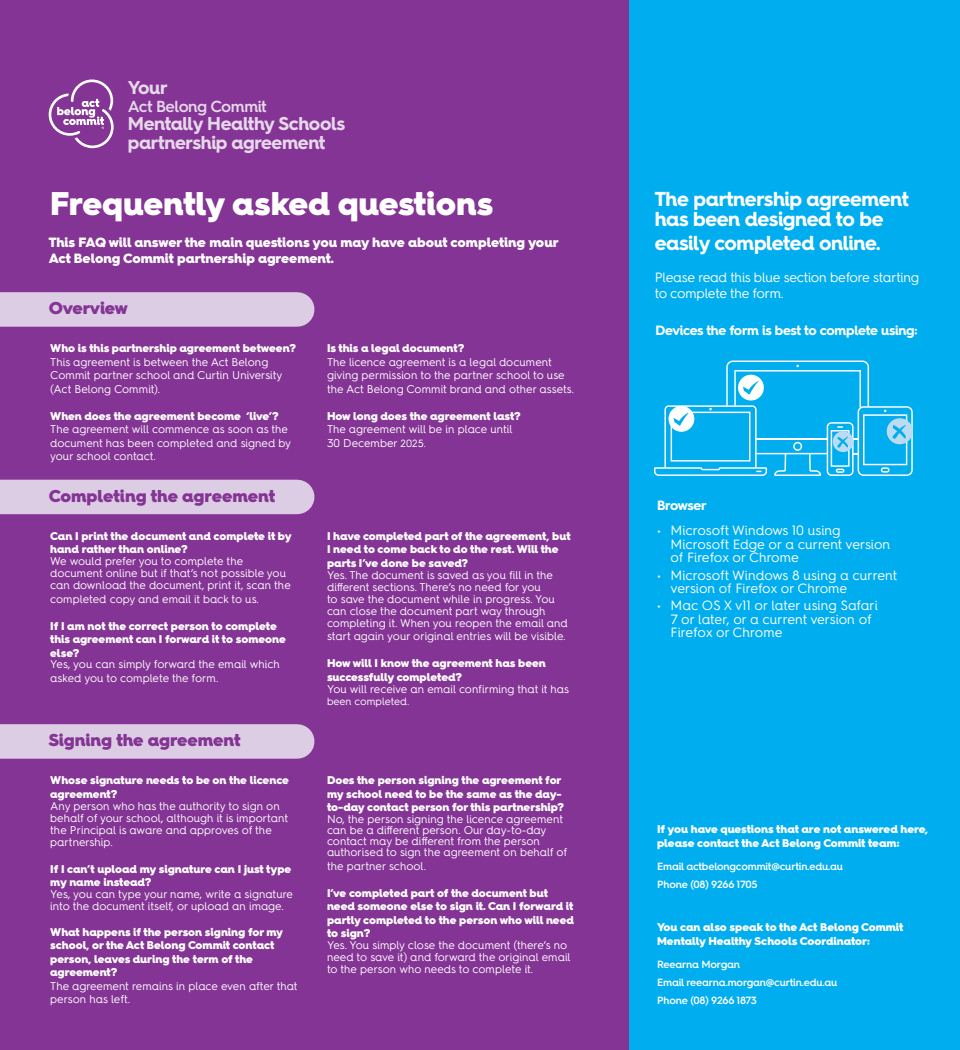
<style>
.page{position:relative;width:960px;height:1050px;background:#843494}
.page>*{position:absolute;margin:0;border:0;box-sizing:border-box;transform-origin:0 0}
.Subhead_-_white_text{font:900 32.85px "Hurme Geometric Sans 4";color:#fff}
.Subhead_-_white_text-2{font:700 20.25px/20.4px "Hurme Geometric Sans 4";letter-spacing:-.02em;color:#fff}
.t1{font:700 18.6px/19px "Hurme Geometric Sans 4";letter-spacing:-.02em;color:#e6d8ea}
.White_-_questions{font:900 17.25px "Hurme Geometric Sans 4";letter-spacing:-.005em;color:#843494}
.t2{font:600 16.05px "Hurme Geometric Sans 4";letter-spacing:-.035em;color:#e6d8ea}
.Subhead_-_white_text-3{font:13.5px/13.5px "Hurme Geometric Sans 4";letter-spacing:-.01em;color:#fff}
.White_-_questions-2{font:900 13.5px/16.2px "Hurme Geometric Sans 4";color:#fff}
.Subhead_-_white_text-4{font:700 13.5px "Hurme Geometric Sans 4";letter-spacing:-.02em;color:#fff}
.White_-_questions-3{font:11.25px/12px "Hurme Geometric Sans 4";color:#fff}
.White_-_questions-4{font:900 11.25px/13.5px "Hurme Geometric Sans 4";color:#fff}
.Bolded_paragraph_bla{font:600 10.5px "Hurme Geometric Sans 4";letter-spacing:-.02em;color:#fff}
.White_-_questions-5{font:10.5px "Hurme Geometric Sans 4";color:#fff}
.s1{font-size:10.5px}
</style>
<div class="page">
<div style="left:629px;top:0;width:331px;height:1050px;background:#00aeef"></div>
<svg style="left:49px;top:79px;width:65px;height:69px"></svg>
<svg style="left:654px;top:361px;width:259px;height:115px"></svg>
<div style="left:0;top:292px;width:297px;height:35px;background:#dccde4"></div>
<div style="left:0;top:480px;width:297px;height:34px;background:#dccde4"></div>
<div style="left:0;top:724px;width:297px;height:35px;background:#dccde4"></div>
<p class="t1" style="left:128px;top:78px;width:41px">Your</p>
<p class="t2" style="left:128px;top:95px;width:140px">Act Belong Commit</p>
<p class="t1" style="left:128px;top:114px;width:219px">Mentally Healthy Schools partnership agreement</p>
<p class="Subhead_-_white_text" style="left:50px;top:180px;width:444px">Frequently asked questions</p>
<p class="White_-_questions-2" style="left:49px;top:234px;width:511px">This FAQ will answer the main questions you may have about completing your<br>Act Belong Commit partnership agreement.</p>
<p class="White_-_questions" style="left:49px;top:296px;width:81px">Overview</p>
<p class="White_-_questions-4" style="left:50px;top:342px;width:247px">Who is this partnership agreement between?</p>
<p class="White_-_questions-3" style="left:50px;top:355px;width:234px;line-height:13.5px">This agreement is between the Act Belong<br>Commit partner school and Curtin University (Act Belong Commit).</p>
<p class="White_-_questions-4" style="left:50px;top:409px;width:230px">When does the agreement become ‘live’?</p>
<p class="White_-_questions-3" style="left:50px;top:422px;width:242px;line-height:13.5px">The agreement will commence as soon as the document has been completed and signed by your school contact.</p>
<p class="White_-_questions" style="left:49px;top:484px;width:228px">Completing the agreement</p>
<p class="White_-_questions-4" style="left:50px;top:529px;width:243px">Can I print the document and complete it by hand rather than online?</p>
<p class="White_-_questions-3" style="left:50px;top:555px;width:242px">We would prefer you to complete the document online but if that’s not possible you can download the document, print it, scan the</p>
<p class="White_-_questions-3" style="left:50px;top:593px;width:210px">completed copy and email it back to us.</p>
<p class="White_-_questions-4" style="left:50px;top:619px;width:237px">If I am not the correct person to complete this agreement can I forward it to someone else?</p>
<p class="White_-_questions-3" style="left:50px;top:657px;width:231px;line-height:13.5px">Yes, you can simply forward the email which asked you to complete the form.</p>
<p class="White_-_questions" style="left:49px;top:728px;width:193px">Signing the agreement</p>
<p class="White_-_questions-4" style="left:50px;top:774px;width:240px">Whose signature needs to be on the licence agreement?</p>
<p class="White_-_questions-3" style="left:50px;top:800px;width:239px">Any person who has the authority to sign on behalf of your school, although it is important the Principal is aware and approves of the partnership.</p>
<p class="White_-_questions-4" style="left:50px;top:862px;width:243px">If I can’t upload my signature can I just type my name instead?</p>
<p class="White_-_questions-3" style="left:50px;top:888px;width:244px">Yes, you can type your name, write a signature into the document itself, or upload an image.</p>
<p class="White_-_questions-4" style="left:50px;top:925px;width:234px">What happens if the person signing for my school, or the Act Belong Commit contact person, leaves during the term of the agreement?</p>
<p class="White_-_questions-3" style="left:50px;top:979px;width:249px;line-height:13.5px">The agreement remains in place even after that person has left.</p>
<p class="White_-_questions-4" style="left:327px;top:342px;width:139px">Is this a legal document?</p>
<p class="White_-_questions-3" style="left:327px;top:355px;width:249px;line-height:13.5px">The licence agreement is a legal document giving permission to the partner school to use the Act Belong Commit brand and other assets.</p>
<p class="White_-_questions-4" style="left:327px;top:409px;width:195px">How long does the agreement last?</p>
<p class="White_-_questions-3" style="left:327px;top:423px;width:187px">The agreement will be in place until</p>
<p class="White_-_questions-3" style="left:327px;top:437px;width:100px">30 December <span class="s1">2025.</span></p>
<p class="White_-_questions-4" style="left:327px;top:529px;width:245px">I have completed part of the agreement, but<br>I need to come back to do the rest. Will the parts I’ve done be saved?</p>
<p class="White_-_questions-3" style="left:327px;top:569px;width:242px">Yes. The document is saved as you fill in the different sections. There’s no need for you<br>to save the document while in progress. You can close the document part way through completing it. When you reopen the email and</p>
<p class="White_-_questions-3" style="left:327px;top:630px;width:240px">start again your original entries will be visible.</p>
<p class="White_-_questions-4" style="left:327px;top:657px;width:220px">How will I know the agreement has been successfully completed?</p>
<p class="White_-_questions-3" style="left:327px;top:683px;width:244px">You will receive an email confirming that it has</p>
<p class="White_-_questions-5" style="left:327px;top:694px;width:84px">been completed.</p>
<p class="White_-_questions-4" style="left:327px;top:774px;width:239px">Does the person signing the agreement for my school need to be the same as the day&shy;to-day contact person for this partnership?</p>
<p class="White_-_questions-3" style="left:327px;top:813px;width:242px;line-height:11.2px">No, the person signing the licence agreement can be a different person. Our day-to-day contact may be different from the person authorised to sign the agreement on behalf of</p>
<p class="White_-_questions-3" style="left:327px;top:860px;width:101px">the partner school.</p>
<p class="White_-_questions-4" style="left:327px;top:886px;width:248px">I’ve completed part of the document but need someone else to sign it. Can I forward it partly completed to the person who will need to sign?</p>
<p class="White_-_questions-3" style="left:327px;top:939px;width:245px">Yes. You simply close the document (there’s no need to save it) and forward the original email to the person who needs to complete it.</p>
<p class="Subhead_-_white_text-2" style="left:655px;top:188px;width:256px">The partnership agreement has been designed to be</p>
<p class="Subhead_-_white_text-2" style="left:655px;top:233px;width:227px">easily completed online.</p>
<p class="Subhead_-_white_text-3" style="left:655px;top:269px;width:266px;line-height:16.2px">Please read this blue section before starting to complete the form.</p>
<p class="Subhead_-_white_text-4" style="left:655px;top:321px;width:264px">Devices the form is best to complete using:</p>
<p class="Subhead_-_white_text-4" style="left:657px;top:496px;width:51px">Browser</p>
<p class="Subhead_-_white_text-3" style="left:671px;top:523px;width:221px;text-indent:-14px">• Microsoft Windows 10 using<br>Microsoft Edge or a current version of Firefox or Chrome</p>
<p class="Subhead_-_white_text-3" style="left:671px;top:568px;width:228px;text-indent:-14px">• Microsoft Windows 8 using a current version of Firefox or Chrome</p>
<p class="Subhead_-_white_text-3" style="left:671px;top:598px;width:209px;text-indent:-14px">• Mac OS X v11 or later using Safari<br>7 or later, or a current version of<br>Firefox or Chrome</p>
<p class="White_-_questions-4" style="left:657px;top:822px;width:273px">If you have questions that are not answered here, please contact the Act Belong Commit team:</p>
<p class="Bolded_paragraph_bla" style="left:657px;top:859px;width:187px">Email actbelongcommit@curtin.edu.au</p>
<p class="Bolded_paragraph_bla" style="left:657px;top:877px;width:102px">Phone (08) 9266 1705</p>
<p class="White_-_questions-4" style="left:657px;top:921px;width:248px">You can also speak to the Act Belong Commit<br>Mentally Healthy Schools Coordinator:</p>
<p class="Bolded_paragraph_bla" style="left:657px;top:957px;width:85px">Reearna Morgan</p>
<p class="Bolded_paragraph_bla" style="left:657px;top:975px;width:182px">Email reearna.morgan@curtin.edu.au</p>
<p class="Bolded_paragraph_bla" style="left:657px;top:993px;width:101px">Phone (08) 9266 1873</p>
</div>
